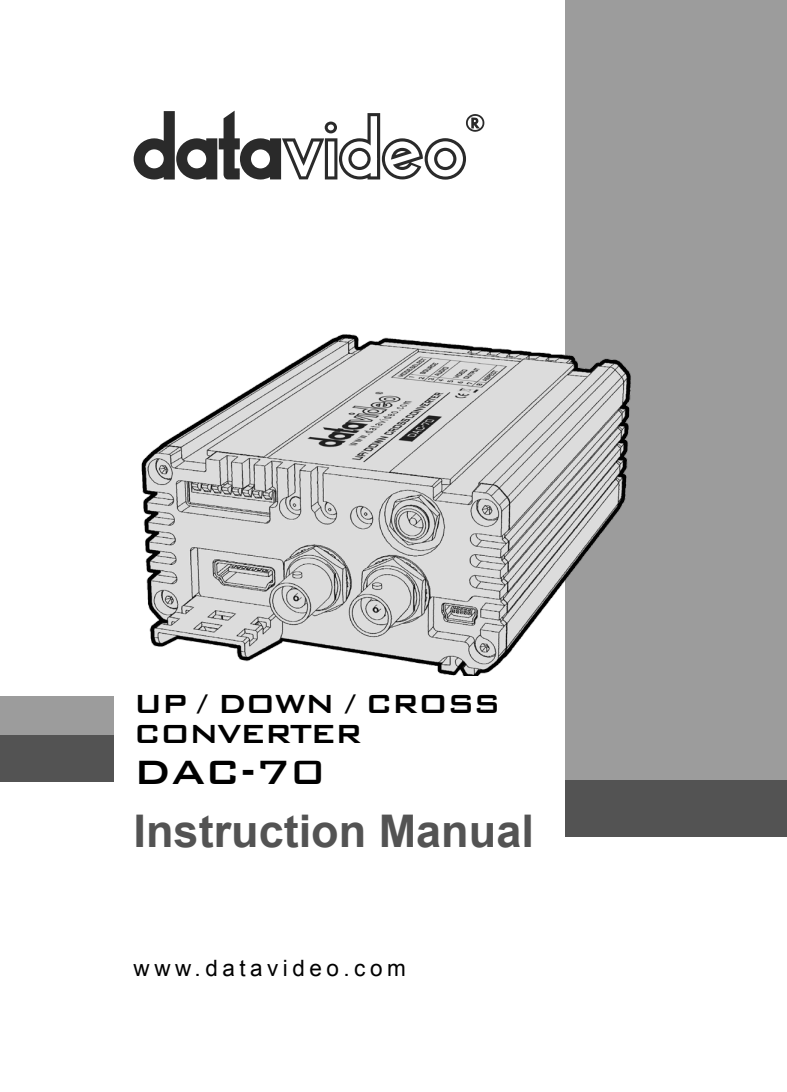
<style>
.page{position:relative;width:787px;height:1092px;background:#fff}
.page>*{position:absolute;margin:0;border:0;box-sizing:border-box;transform-origin:0 0}
.t1{font:700 45px "Arial";color:#535353}
.t2{font:500 45px "Bank Gothic BT";color:#000}
.t3{font:500 35px/30px "Bank Gothic BT";letter-spacing:-.05em;color:#000}
.t4{font:22.5px "Arial";letter-spacing:.2em;color:#000}
</style>
<div class="page">
<svg style="left:134px;top:111px;width:350px;height:69px"></svg>
<div style="left:0;top:724px;width:113px;height:57px;background:#535353"></div>
<div style="left:565px;top:779px;width:222px;height:58px;background:#535353"></div>
<div style="left:0;top:696px;width:113px;height:39px;background:#9c9c9c"></div>
<div style="left:565px;top:0;width:222px;height:779px;background:#9c9c9c"></div>
<img style="left:141px;top:334px;width:490px;height:341px">
<p class="t3" style="left:134px;top:687px;width:369px">UP / DOWN / CROSS<br>CONVERTER</p>
<p class="t2" style="left:134px;top:747px;width:193px">DAC-70</p>
<p class="t1" style="left:134px;top:801px;width:402px">Instruction Manual</p>
<p class="t4" style="left:134px;top:953px;width:274px">www.datavideo.com</p>
</div>
